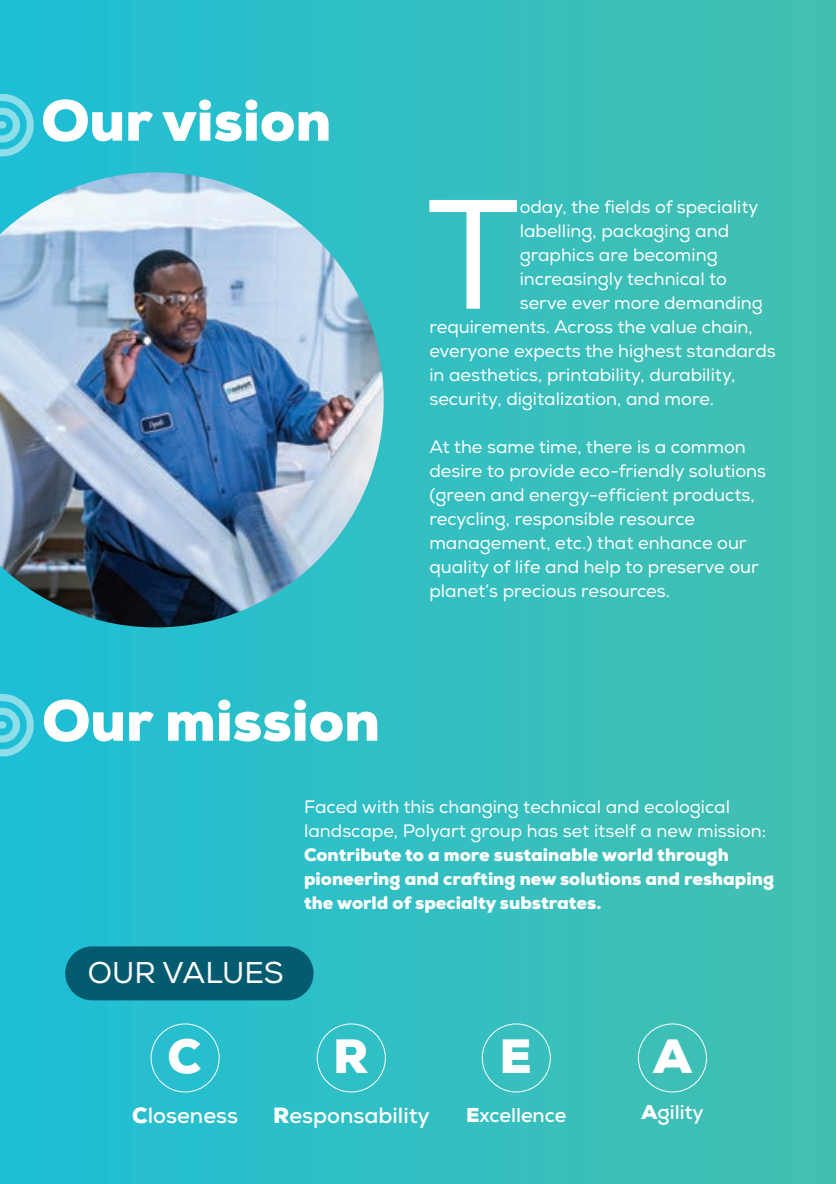
<style>
.page{position:relative;width:836px;height:1184px;background:#fff}
.page>*{position:absolute;margin:0;border:0;box-sizing:border-box;transform-origin:0 0}
.t1{font:155.4px "Nexa";color:#fff}
.t2{font:900 57.6px "Nexa";color:#fff}
.t3{font:900 48px "Nexa";color:#fff}
.t4{font:30px "Nexa";color:#fff}
.t5{font:700 22px "Nexa";color:#fff}
.t6{font:700 20px "Nexa";color:#fff}
.t7{font:18px/24px "Nexa";color:#fff}
.t8{font:900 18px/24px "Nexa";color:#fff}
.s1{font-weight:900}
</style>
<div class="page">
<div style="left:0;top:0;width:835px;height:1184px;background:linear-gradient(to right,#1ebed7,#45bfaf)"></div>
<svg style="left:0;top:94px;width:34px;height:62px;background:#55cddf"></svg>
<svg style="left:0;top:694px;width:34px;height:62px;background:#54cddf"></svg>
<div style="left:65px;top:946px;width:248px;height:54px;background:#045b70;border-radius:27px"></div>
<img style="left:0;top:172px;width:383px;height:455px">
<div style="left:150px;top:1023px;width:69px;height:69px;border:1px solid #fff;border-radius:50%"></div>
<div style="left:316px;top:1023px;width:69px;height:69px;border:1px solid #fff;border-radius:50%"></div>
<div style="left:481px;top:1023px;width:69px;height:69px;border:1px solid #fff;border-radius:50%"></div>
<div style="left:637px;top:1023px;width:69px;height:69px;border:1px solid #fff;border-radius:50%"></div>
<h2 class="t2" style="left:41px;top:84px;width:291px">Our vision</h2>
<h2 class="t2" style="left:42px;top:684px;width:339px">Our mission</h2>
<h1 class="t1" style="left:426px;top:162px;width:94px">T</h1>
<p class="t7" style="left:519px;top:195px;width:240px">oday, the fields of speciality</p>
<p class="t7" style="left:519px;top:219px;width:211px">labelling, packaging and</p>
<p class="t7" style="left:519px;top:243px;width:199px">graphics are becoming</p>
<p class="t7" style="left:519px;top:267px;width:209px">increasingly technical to</p>
<p class="t7" style="left:519px;top:291px;width:244px">serve ever more demanding</p>
<p class="t7" style="left:429px;top:315px;width:325px">requirements. Across the value chain,</p>
<p class="t7" style="left:429px;top:339px;width:348px">everyone expects the highest standards</p>
<p class="t7" style="left:429px;top:363px;width:307px">in aesthetics, printability, durability,</p>
<p class="t7" style="left:429px;top:387px;width:286px">security, digitalization, and more.</p>
<p class="t7" style="left:429px;top:435px;width:338px">At the same time, there is a common desire to provide eco-friendly solutions (green and energy-efficient products, recycling, responsible resource management, etc.) that enhance our quality of life and help to preserve our planet’s precious resources.</p>
<h3 class="t4" style="left:88px;top:955px;width:197px">OUR VALUES</h3>
<p class="t7" style="left:304px;top:795px;width:463px">Faced with this changing technical and ecological landscape, Polyart group has set itself a new mission:</p>
<p class="t8" style="left:304px;top:842px;width:471px">Contribute to a more sustainable world through pioneering and crafting new solutions and reshaping the world of specialty substrates.</p>
<h3 class="t3" style="left:167px;top:1025px;width:35px">C</h3>
<h3 class="t3" style="left:333px;top:1025px;width:37px">R</h3>
<h3 class="t3" style="left:499px;top:1025px;width:34px">E</h3>
<h3 class="t3" style="left:653px;top:1025px;width:40px">A</h3>
<p class="t5" style="left:273px;top:1101px;width:158px"><span class="s1">R</span>esponsability</p>
<p class="t6" style="left:466px;top:1102px;width:102px"><span class="s1">E</span>xcellence</p>
<p class="t6" style="left:641px;top:1099px;width:64px"><span class="s1">A</span>gility</p>
<p class="t5" style="left:132px;top:1101px;width:107px"><span class="s1">C</span>loseness</p>
</div>
